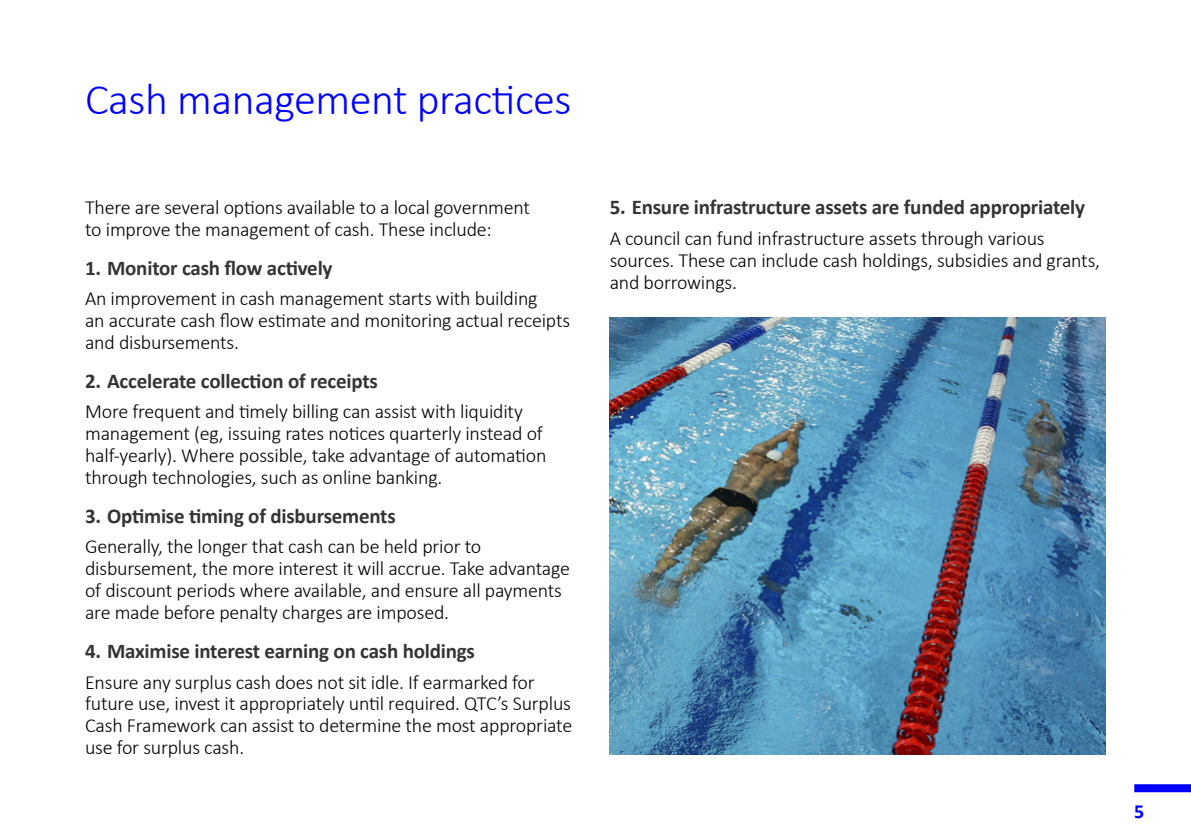
<style>
.page{position:relative;width:1191px;height:840px;background:#fff}
.page>*{position:absolute;margin:0;border:0;box-sizing:border-box;transform-origin:0 0}
.Heading_1{font:300 44px "Calibri";letter-spacing:-.01em;color:#00f}
.Heading_4{font:700 21px "Calibri";letter-spacing:-.01em;color:#343434}
.t1{font:300 20px/22px "Calibri";letter-spacing:-.01em;color:#000}
.t2{font:700 20px "Calibri";color:#00f}
</style>
<div class="page">
<img style="left:609px;top:317px;width:497px;height:437px">
<svg style="left:1134px;top:784px;width:57px;height:7px"></svg>
<p class="Heading_1" style="left:85px;top:72px;width:488px">Cash management practices</p>
<p class="t1" style="left:85px;top:196px;width:446px">There are several options available to a local government to improve the management of cash. These include:</p>
<p class="Heading_4" style="left:85px;top:254px;width:249px">1. Monitor cash flow actively</p>
<p class="t1" style="left:85px;top:287px;width:486px">An improvement in cash management starts with building<br>an accurate cash flow estimate and monitoring actual receipts and disbursements.</p>
<p class="Heading_4" style="left:85px;top:367px;width:294px">2. Accelerate collection of receipts</p>
<p class="t1" style="left:85px;top:400px;width:463px">More frequent and timely billing can assist with liquidity management (eg, issuing rates notices quarterly instead of half-yearly). Where possible, take advantage of automation through technologies, such as online banking.</p>
<p class="Heading_4" style="left:85px;top:502px;width:312px">3. Optimise timing of disbursements</p>
<p class="t1" style="left:85px;top:535px;width:486px">Generally, the longer that cash can be held prior to disbursement, the more interest it will accrue. Take advantage of discount periods where available, and ensure all payments are made before penalty charges are imposed.</p>
<p class="Heading_4" style="left:85px;top:637px;width:391px">4. Maximise interest earning on cash holdings</p>
<p class="t1" style="left:85px;top:670px;width:489px">Ensure any surplus cash does not sit idle. If earmarked for future use, invest it appropriately until required. QTC’s Surplus Cash Framework can assist to determine the most appropriate use for surplus cash.</p>
<p class="Heading_4" style="left:609px;top:194px;width:477px">5. Ensure infrastructure assets are funded appropriately</p>
<p class="t1" style="left:609px;top:227px;width:492px">A council can fund infrastructure assets through various sources. These can include cash holdings, subsidies and grants, and borrowings.</p>
<p class="t2" style="left:1134px;top:798px;width:12px">5</p>
</div>
